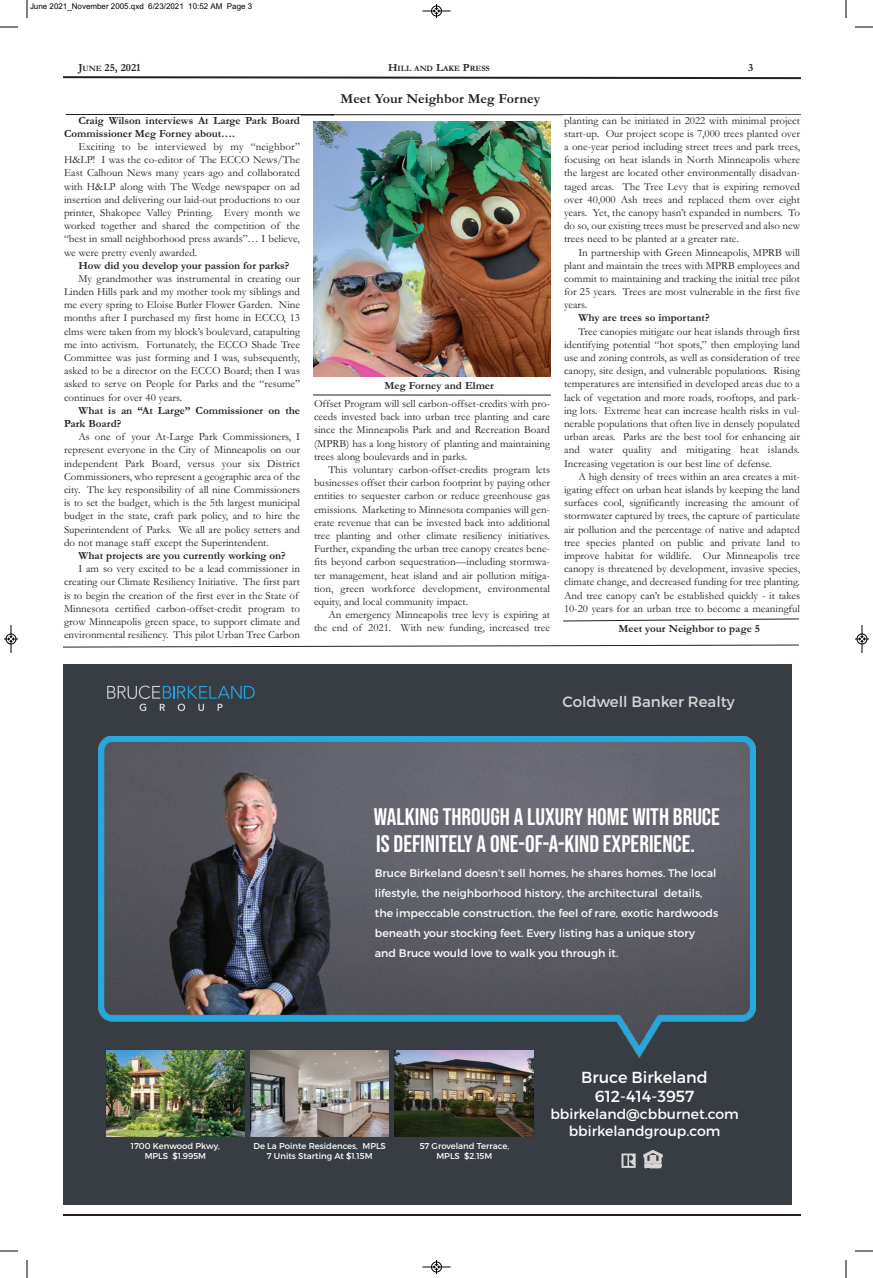
<style>
.page{position:relative;width:873px;height:1278px;background:#fff}
.page>*{position:absolute;margin:0;border:0;box-sizing:border-box;transform-origin:0 0}
.t1{font:24px/27px "Bebas Neue";color:#fff}
.t2{font:16px/19.2px "Montserrat";color:#fff;text-align:center}
.t3{font:15px "Montserrat";color:#d6d6d5}
.t4{font:14px/16.8px "Montserrat";color:#fff;text-align:center}
.t5{font:700 14px "Garamond";color:#231f20}
.t6{font:11px/13.2px "Garamond";color:#231f20;text-align:justify}
.t7{font:700 11px/13.2px "Garamond";color:#231f20}
.t8{font:11px/20px "Montserrat";color:#fff}
.t9{font:8.5px/10.2px "Montserrat";color:#fff;text-align:center}
.t10{font:700 8.2px "Garamond";color:#231f20}
.t11{font:8px "Arial";color:#000}
.s1{font-size:8.2px}
.s2{font-size:11px}
</style>
<div class="page">
<svg style="left:63px;top:76px;width:738px;height:4px"></svg>
<hr style="left:63px;top:1214px;width:738px;height:2px;background:#231f20">
<hr style="left:330px;top:114px;width:471px;height:1px;background:#231f20">
<hr style="left:66px;top:113px;width:268px;height:3px;background:#231f20">
<div style="left:63px;top:93px;width:740px;height:21px;background:#fff"></div>
<svg style="left:63px;top:644px;width:736px;height:4px"></svg>
<div style="left:63px;top:115px;width:238px;height:530px;background:#fff"></div>
<img style="left:313px;top:121px;width:238px;height:256px">
<div style="left:63px;top:665px;width:729px;height:540px;background:#383d43"></div>
<svg style="left:107px;top:686px;width:148px;height:25px"></svg>
<img style="left:98px;top:737px;width:658px;height:320px">
<img style="left:106px;top:1051px;width:139px;height:86px">
<img style="left:251px;top:1051px;width:138px;height:86px">
<img style="left:395px;top:1051px;width:138px;height:86px">
<svg style="left:644px;top:1150px;width:18px;height:18px"></svg>
<svg style="left:622px;top:1154px;width:14px;height:14px"></svg>
<hr style="left:313px;top:394px;width:238px;height:2px;background:#231f20">
<svg style="left:563px;top:618px;width:236px;height:4px"></svg>
<svg style="left:27px;top:0;width:1px;height:18px"></svg>
<svg style="left:0;top:27px;width:18px;height:1px"></svg>
<svg style="left:846px;top:0;width:1px;height:18px"></svg>
<svg style="left:855px;top:27px;width:18px;height:1px"></svg>
<svg style="left:27px;top:1260px;width:1px;height:18px"></svg>
<svg style="left:0;top:1251px;width:18px;height:1px"></svg>
<svg style="left:846px;top:1260px;width:1px;height:18px"></svg>
<svg style="left:855px;top:1251px;width:18px;height:1px"></svg>
<svg style="left:422px;top:4px;width:28px;height:14px"></svg>
<svg style="left:422px;top:1260px;width:28px;height:14px"></svg>
<svg style="left:4px;top:625px;width:14px;height:28px"></svg>
<svg style="left:855px;top:625px;width:14px;height:28px"></svg>
<p class="t11" style="left:30px;top:3px;width:224px">June 2021_November 2005.qxd 6/23/2021 10:52 AM Page 3</p>
<p class="t7" style="left:78px;top:62px;width:64px">J<span class="s1">UNE</span> 25, 2021</p>
<p class="t10" style="left:388px;top:65px;width:103px"><span class="s2">H</span>ILL AND <span class="s2">L</span>AKE <span class="s2">P</span>RESS</p>
<p class="t7" style="left:748px;top:62px;width:7px">3</p>
<p class="t5" style="left:341px;top:93px;width:201px">Meet Your Neighbor Meg Forney</p>
<p class="t7" style="left:64px;top:114px;width:238px;text-indent:14px">Craig Wilson interviews At Large Park Board<br>Commissioner Meg Forney about….</p>
<p class="t6" style="left:64px;top:141px;width:238px;text-indent:14px">Exciting to be interviewed by my “neighbor” H&amp;LP! I was the co-editor of The ECCO News/The East Calhoun News many years ago and collaborated with H&amp;LP along with The Wedge newspaper on ad insertion and delivering our laid-out productions to our printer, Shakopee Valley Printing. Every month we worked together and shared the competition of the “best in small neighborhood press awards”… I believe, we were pretty evenly awarded.</p>
<p class="t7" style="left:78px;top:259px;width:213px">How did you develop your passion for parks?</p>
<p class="t6" style="left:64px;top:273px;width:238px;text-indent:14px">My grandmother was instrumental in creating our Linden Hills park and my mother took my siblings and me every spring to Eloise Butler Flower Garden. Nine months after I purchased my first home in ECCO, 13 elms were taken from my block’s boulevard, catapulting me into activism. Fortunately, the ECCO Shade Tree Committee was just forming and I was, subsequently, asked to be a director on the ECCO Board; then I was asked to serve on People for Parks and the “resume” continues for over 40 years.</p>
<p class="t7" style="left:64px;top:405px;width:238px;text-indent:14px">What is an “At Large” Commissioner on the<br>Park Board?</p>
<p class="t6" style="left:64px;top:431px;width:238px;text-indent:14px">As one of your At-Large Park Commissioners, I represent everyone in the City of Minneapolis on our independent Park Board, versus your six District Commissioners, who represent a geographic area of the city. The key responsibility of all nine Commissioners is to set the budget, which is the 5th largest municipal budget in the state, craft park policy, and to hire the Superintendent of Parks. We all are policy setters and do not manage staff except the Superintendent.</p>
<p class="t7" style="left:78px;top:550px;width:209px">What projects are you currently working on?</p>
<p class="t6" style="left:64px;top:563px;width:238px;text-align:left;text-indent:14px">I am so very excited to be a lead commissioner in creating our Climate Resiliency Initiative. The first part is to begin the creation of the first ever in the State of Minnesota certified carbon-offset-credit program to grow Minneapolis green space, to support climate and environmental resiliency. This pilot Urban Tree Carbon</p>
<p class="t6" style="left:564px;top:115px;width:238px">planting can be initiated in 2022 with minimal project start-up. Our project scope is 7,000 trees planted over a one-year period including street trees and park trees, focusing on heat islands in North Minneapolis where the largest are located other environmentally disadvan&shy;taged areas. The Tree Levy that is expiring removed over 40,000 Ash trees and replaced them over eight years. Yet, the canopy hasn’t expanded in numbers. To do so, our existing trees must be preserved and also new trees need to be planted at a greater rate.</p>
<p class="t6" style="left:564px;top:247px;width:238px;text-indent:14px">In partnership with Green Minneapolis, MPRB will plant and maintain the trees with MPRB employees and commit to maintaining and tracking the initial tree pilot for 25 years. Trees are most vulnerable in the first five years.</p>
<p class="t7" style="left:578px;top:312px;width:133px">Why are trees so important?</p>
<p class="t6" style="left:564px;top:326px;width:238px;text-indent:14px">Tree canopies mitigate our heat islands through first identifying potential “hot spots,” then employing land use and zoning controls, as well as consideration of tree canopy, site design, and vulnerable populations. Rising temperatures are intensified in developed areas due to a lack of vegetation and more roads, rooftops, and park&shy;ing lots. Extreme heat can increase health risks in vul&shy;nerable populations that often live in densely populated urban areas. Parks are the best tool for enhancing air and water quality and mitigating heat islands.<br>Increasing vegetation is our best line of defense.</p>
<p class="t6" style="left:564px;top:471px;width:238px;text-align:left;text-indent:14px">A high density of trees within an area creates a mit&shy;igating effect on urban heat islands by keeping the land surfaces cool, significantly increasing the amount of stormwater captured by trees, the capture of particulate air pollution and the percentage of native and adapted tree species planted on public and private land to improve habitat for wildlife. Our Minneapolis tree canopy is threatened by development, invasive species, climate change, and decreased funding for tree planting.<br>And tree canopy can’t be established quickly - it takes 10-20 years for an urban tree to become a meaningful</p>
<p class="t7" style="left:385px;top:380px;width:111px">Meg Forney and Elmer</p>
<p class="t6" style="left:314px;top:398px;width:238px">Offset Program will sell carbon-offset-credits with pro&shy;ceeds invested back into urban tree planting and care since the Minneapolis Park and and Recreation Board (MPRB) has a long history of planting and maintaining trees along boulevards and in parks.</p>
<p class="t6" style="left:314px;top:464px;width:238px;text-indent:14px">This voluntary carbon-offset-credits program lets businesses offset their carbon footprint by paying other entities to sequester carbon or reduce greenhouse gas emissions. Marketing to Minnesota companies will gen&shy;erate revenue that can be invested back into additional tree planting and other climate resiliency initiatives.<br>Further, expanding the urban tree canopy creates bene&shy;fits beyond carbon sequestration—including stormwa&shy;ter management, heat island and air pollution mitiga&shy;tion, green workforce development, environmental equity, and local community impact.</p>
<p class="t6" style="left:314px;top:609px;width:238px;text-align:right">An emergency Minneapolis tree levy is expiring at the end of 2021. With new funding, increased tree</p>
<p class="t7" style="left:618px;top:623px;width:143px">Meet your Neighbor to page 5</p>
<h3 class="t3" style="left:562px;top:695px;width:174px">Coldwell Banker Realty</h3>
<h1 class="t1" style="left:374px;top:804px;width:348px">WALKING THROUGH A LUXURY HOME WITH BRUCE<br>IS DEFINITELY A ONE-OF-A-KIND EXPERIENCE.</h1>
<p class="t8" style="left:375px;top:863px;width:345px">Bruce Birkeland doesn’t sell homes, he shares homes. The local lifestyle, the neighborhood history, the architectural details, the impeccable construction, the feel of rare, exotic hardwoods beneath your stocking feet. Every listing has a unique story and Bruce would love to walk you through it.</p>
<p class="t9" style="left:131px;top:1141px;width:91px">1700 Kenwood Pkwy,<br>MPLS $1.995M</p>
<p class="t9" style="left:254px;top:1141px;width:134px">De La Pointe Residences, MPLS<br>7 Units Starting At $1.15M</p>
<p class="t9" style="left:420px;top:1141px;width:91px">57 Groveland Terrace,<br>MPLS $2.15M</p>
<h2 class="t2" style="left:581px;top:1069px;width:128px">Bruce Birkeland<br>612-414-3957</h2>
<p class="t4" style="left:550px;top:1106px;width:190px">bbirkeland@cbburnet.com bbirkelandgroup.com</p>
</div>
